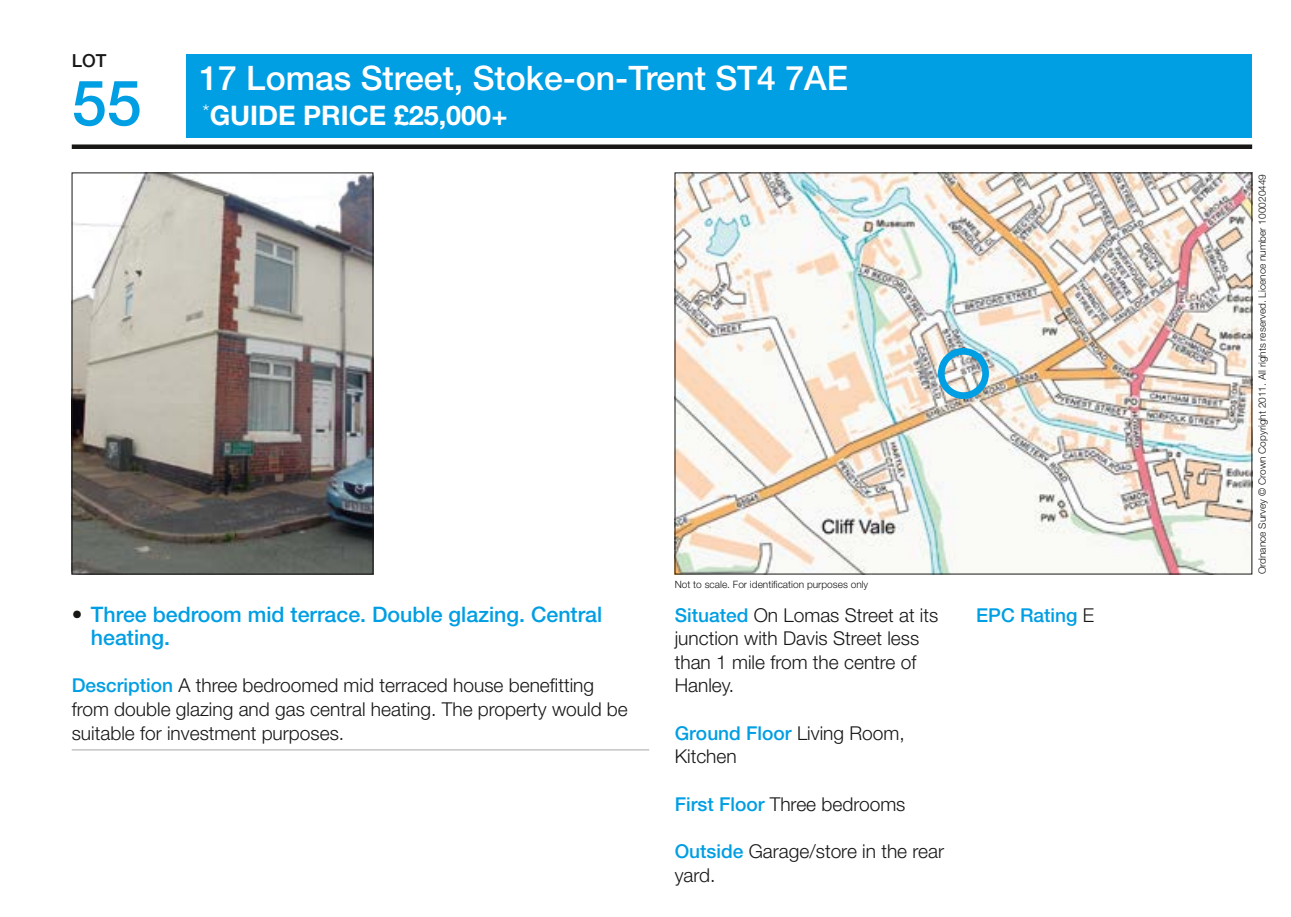
<style>
.page{position:relative;width:1291px;height:917px;background:#fff}
.page>*{position:absolute;margin:0;border:0;box-sizing:border-box;transform-origin:0 0}
.t1{font:500 63px "Helvetica Neue LT Std";color:#009ee3}
.t2{font:500 33.75px "Helvetica Neue LT Std";color:#fff}
.t3{font:700 27px "Helvetica Neue LT Std";color:#fff}
.t4{font:500 21.38px/23.6px "Helvetica Neue LT Std";color:#009ee3}
.t5{font:300 19.12px/23.6px "Helvetica Neue LT Std";color:#181716}
.t6{font:500 19.12px "Helvetica Neue LT Std";color:#009ee3}
.t7{font:500 18px "Helvetica Neue LT Std";color:#181716}
.t8{font:300 10.12px "Helvetica Neue LT Std";color:#181716}
.s1{color:#181716}
.s2{font-weight:500;color:#009ee3}
.s3{font-weight:300;color:#181716}
</style>
<div class="page">
<div style="left:187px;top:54px;width:1065px;height:84px;background:#009ee3"></div>
<div style="left:72px;top:144px;width:1180px;height:5px;background:#181716"></div>
<img style="left:74px;top:175px;width:297px;height:397px">
<div style="left:72px;top:173px;width:301px;height:401px;border:1px solid #181716"></div>
<img style="left:676px;top:175px;width:574px;height:397px">
<hr style="left:72px;top:749px;width:577px;height:1px;background:#b1b2b3">
<div style="left:938px;top:348px;width:51px;height:51px;border:7px solid #009ee3;border-radius:50%"></div>
<p class="t7" style="left:72px;top:50px;width:36px">LOT</p>
<h1 class="t1" style="left:72px;top:65px;width:71px">55</h1>
<h2 class="t2" style="left:199px;top:58px;width:650px">17 Lomas Street, Stoke-on-Trent ST4 7AE</h2>
<h3 class="t3" style="left:202px;top:99px;width:306px"><sup>*</sup>GUIDE PRICE £25,000+</h3>
<p class="t4" style="left:91px;top:602px;width:513px;text-indent:-19px"><span class="s1">•</span> Three bedroom mid terrace. Double glazing. Central heating.</p>
<p class="t5" style="left:72px;top:673px;width:557px"><span class="s2">Description</span> A three bedroomed mid terraced house benefitting from double glazing and gas central heating. The property would be suitable for investment purposes.</p>
<p class="t8" style="left:674px;top:578px;width:195px">Not to scale. For identification purposes only</p>
<p class="t5" style="left:674px;top:602px;width:265px"><span class="s2">Situated</span> On Lomas Street at its junction with Davis Street less than 1 mile from the centre of<br>Hanley.</p>
<p class="t5" style="left:674px;top:721px;width:231px"><span class="s2">Ground Floor</span> Living Room,<br>Kitchen</p>
<p class="t5" style="left:674px;top:791px;width:232px"><span class="s2">First Floor</span> Three bedrooms</p>
<p class="t5" style="left:674px;top:839px;width:271px"><span class="s2">Outside</span> Garage/store in the rear yard.</p>
<p class="t6" style="left:976px;top:603px;width:119px">EPC Rating <span class="s3">E</span></p>
<p class="t8" style="left:1255px;top:574px;width:402px;rotate:-90deg">Ordnance Survey © Crown Copyright 2011. All rights reserved. Licence number 100020449</p>
</div>
